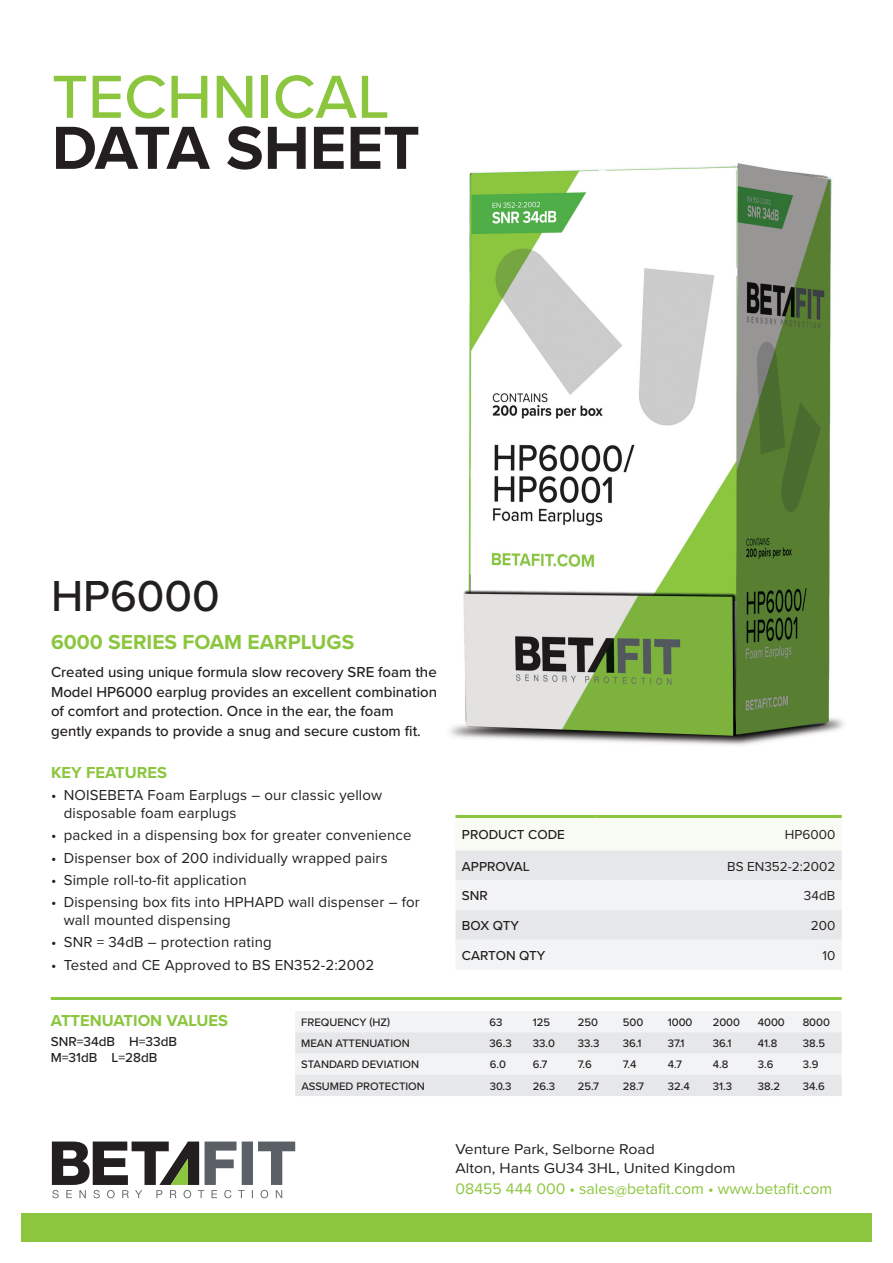
<style>
.page{position:relative;width:893px;height:1263px;background:#fff}
.page>*{position:absolute;margin:0;border:0;box-sizing:border-box;transform-origin:0 0}
.t1{font:500 63px "Proxima Nova";color:#8bc63e}
.t2{font:700 63px "Proxima Nova";color:#231f20}
.t3{font:500 45px "Proxima Nova";color:#231f20}
.t4{font:700 21px "Proxima Nova";color:#8bc63e}
.t5{font:700 16.5px "Proxima Nova";color:#8bc63e}
.t6{font:15.75px "Proxima Nova";color:#8bc63e}
.t7{font:15px/18px "Proxima Nova";letter-spacing:.01em;color:#231f20}
.t8{font:500 15px/19.5px "Proxima Nova";color:#231f20}
.t9{font:14.7px/18.9px "Proxima Nova";color:#231f20;scale:1.08 1}
.t10{font:500 13.5px/16.2px "Proxima Nova";color:#231f20}
.t11{font:13.5px "Proxima Nova";color:#231f20}
.t12{font:500 11.25px "Proxima Nova";color:#231f20}
</style>
<div class="page">
<svg style="left:52px;top:1141px;width:243px;height:57px"></svg>
<div style="left:21px;top:1213px;width:851px;height:29px;background:#8bc63e"></div>
<img style="left:450px;top:163px;width:394px;height:582px">
<svg style="left:455px;top:818px;width:387px;height:151px"></svg>
<hr style="left:455px;top:815px;width:141px;height:3px;background:#8bc63e">
<hr style="left:596px;top:815px;width:246px;height:3px;background:#8bc63e">
<hr style="left:51px;top:997px;width:791px;height:3px;background:#8bc63e">
<div style="left:295px;top:1011px;width:547px;height:85px;background:#eeeef0"></div>
<h1 class="t1" style="left:52px;top:50px;width:339px">TECHNICAL</h1>
<h1 class="t2" style="left:52px;top:101px;width:369px">DATA SHEET</h1>
<h2 class="t3" style="left:51px;top:562px;width:170px">HP6000</h2>
<h3 class="t4" style="left:51px;top:626px;width:305px">6000 SERIES FOAM EARPLUGS</h3>
<p class="t8" style="left:51px;top:662px;width:388px">Created using unique formula slow recovery SRE foam the Model HP6000 earplug provides an excellent combination of comfort and protection. Once in the ear, the foam gently expands to provide a snug and secure custom fit.</p>
<p class="t5" style="left:51px;top:760px;width:117px">KEY FEATURES</p>
<p class="t7" style="left:64px;top:785px;width:320px;text-indent:-13px">• NOISEBETA Foam Earplugs – our classic yellow disposable foam earplugs</p>
<p class="t7" style="left:51px;top:826px;width:362px">• packed in a dispensing box for greater convenience</p>
<p class="t7" style="left:51px;top:848px;width:338px">• Dispenser box of 200 individually wrapped pairs</p>
<p class="t7" style="left:51px;top:870px;width:197px">• Simple roll-to-fit application</p>
<p class="t7" style="left:64px;top:892px;width:358px;text-indent:-13px">• Dispensing box fits into HPHAPD wall dispenser – for wall mounted dispensing</p>
<p class="t7" style="left:51px;top:933px;width:222px">• SNR = 34dB – protection rating</p>
<p class="t7" style="left:51px;top:955px;width:325px">• Tested and CE Approved to BS EN352-2:2002</p>
<p class="t10" style="left:462px;top:826px;width:104px">PRODUCT CODE</p>
<p class="t11" style="left:785px;top:824px;width:52px">HP6000</p>
<p class="t10" style="left:462px;top:858px;width:69px">APPROVAL</p>
<p class="t11" style="left:727px;top:856px;width:110px">BS EN352-2:2002</p>
<p class="t10" style="left:462px;top:887px;width:27px">SNR</p>
<p class="t11" style="left:804px;top:886px;width:33px">34dB</p>
<p class="t10" style="left:462px;top:917px;width:59px">BOX QTY</p>
<p class="t11" style="left:811px;top:916px;width:26px">200</p>
<p class="t10" style="left:462px;top:947px;width:85px">CARTON QTY</p>
<p class="t11" style="left:822px;top:945px;width:14px">10</p>
<p class="t5" style="left:51px;top:1008px;width:179px">ATTENUATION VALUES</p>
<p class="t10" style="left:51px;top:1033px;width:128px">SNR=34dB H=33dB<br>M=31dB L=28dB</p>
<p class="t12" style="left:301px;top:1014px;width:90px">FREQUENCY (HZ)</p>
<p class="t12" style="left:490px;top:1014px;width:15px">63</p>
<p class="t12" style="left:533px;top:1014px;width:19px">125</p>
<p class="t12" style="left:578px;top:1014px;width:22px">250</p>
<p class="t12" style="left:623px;top:1014px;width:22px">500</p>
<p class="t12" style="left:668px;top:1014px;width:26px">1000</p>
<p class="t12" style="left:713px;top:1014px;width:29px">2000</p>
<p class="t12" style="left:758px;top:1014px;width:29px">4000</p>
<p class="t12" style="left:803px;top:1014px;width:29px">8000</p>
<p class="t12" style="left:301px;top:1035px;width:110px">MEAN ATTENUATION</p>
<p class="t12" style="left:490px;top:1035px;width:24px">36.3</p>
<p class="t12" style="left:533px;top:1035px;width:24px">33.0</p>
<p class="t12" style="left:578px;top:1035px;width:23px">33.3</p>
<p class="t12" style="left:623px;top:1035px;width:20px">36.1</p>
<p class="t12" style="left:668px;top:1035px;width:18px">37.1</p>
<p class="t12" style="left:713px;top:1035px;width:20px">36.1</p>
<p class="t12" style="left:758px;top:1035px;width:21px">41.8</p>
<p class="t12" style="left:803px;top:1035px;width:24px">38.5</p>
<p class="t12" style="left:301px;top:1056px;width:119px">STANDARD DEVIATION</p>
<p class="t12" style="left:490px;top:1056px;width:18px">6.0</p>
<p class="t12" style="left:533px;top:1056px;width:16px">6.7</p>
<p class="t12" style="left:578px;top:1056px;width:16px">7.6</p>
<p class="t12" style="left:623px;top:1056px;width:15px">7.4</p>
<p class="t12" style="left:668px;top:1056px;width:16px">4.7</p>
<p class="t12" style="left:713px;top:1056px;width:17px">4.8</p>
<p class="t12" style="left:758px;top:1056px;width:17px">3.6</p>
<p class="t12" style="left:803px;top:1056px;width:17px">3.9</p>
<p class="t12" style="left:301px;top:1077px;width:125px">ASSUMED PROTECTION</p>
<p class="t12" style="left:490px;top:1077px;width:23px">30.3</p>
<p class="t12" style="left:533px;top:1077px;width:24px">26.3</p>
<p class="t12" style="left:578px;top:1077px;width:23px">25.7</p>
<p class="t12" style="left:623px;top:1077px;width:23px">28.7</p>
<p class="t12" style="left:668px;top:1077px;width:24px">32.4</p>
<p class="t12" style="left:713px;top:1077px;width:21px">31.3</p>
<p class="t12" style="left:758px;top:1077px;width:24px">38.2</p>
<p class="t12" style="left:803px;top:1077px;width:24px">34.6</p>
<p class="t9" style="left:455px;top:1138px;width:261px">Venture Park, Selborne Road<br>Alton, Hants GU34 3HL, United Kingdom</p>
<p class="t6" style="left:455px;top:1177px;width:378px">08455 444 000 • sales@betafit.com • www.betafit.com</p>
</div>
